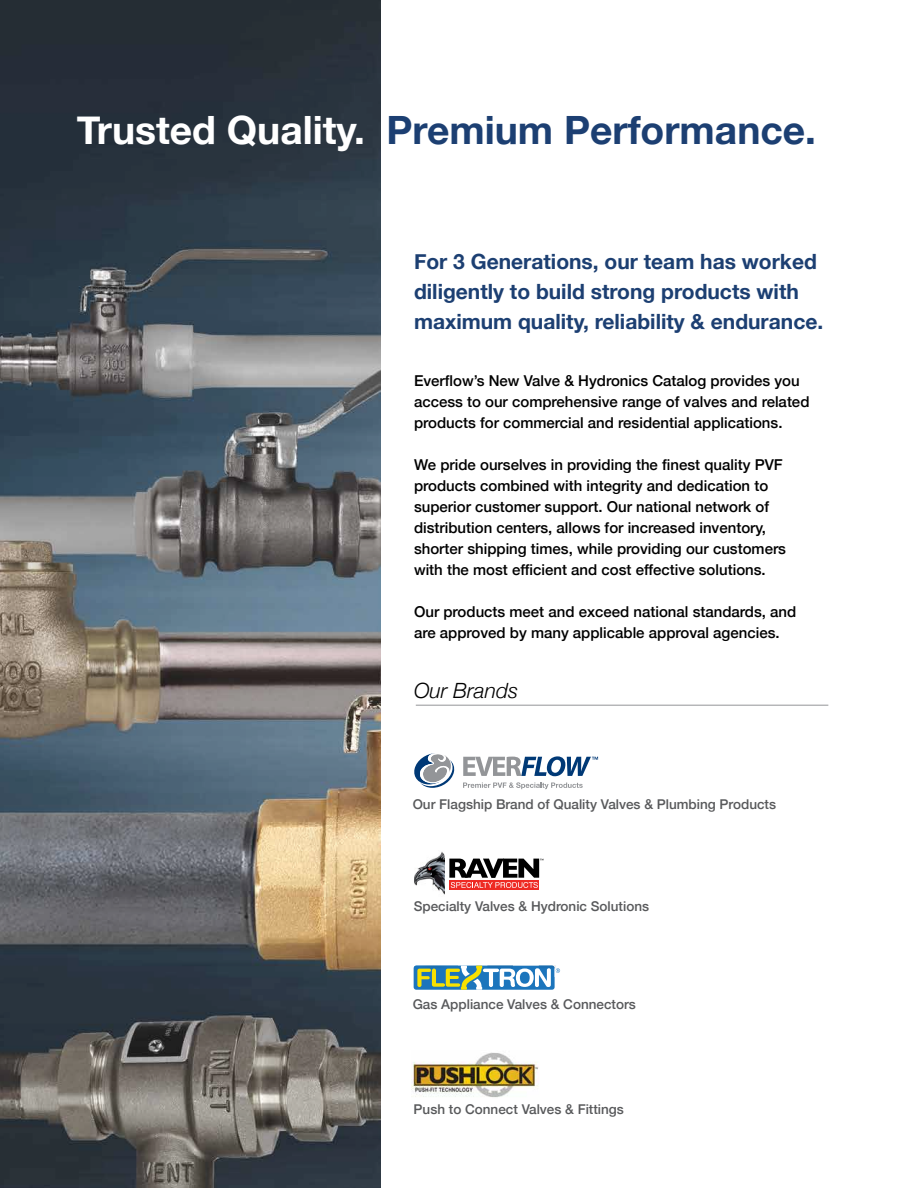
<style>
.page{position:relative;width:918px;height:1188px;background:#fff}
.page>*{position:absolute;margin:0;border:0;box-sizing:border-box;transform-origin:0 0}
.t1{font:700 39px "Helvetica Neue";color:#1c3f72}
.t2{font:700 21px/30px "Helvetica Neue";color:#1c3f72}
.t3{font:italic 300 21px "Helvetica Neue";color:#000}
.t4{font:500 15px/21px "Helvetica Neue";color:#000}
.t5{font:500 13.5px "Helvetica Neue";color:#58595b}
.s1{color:#fff}
</style>
<div class="page">
<img style="left:0;top:0;width:380px;height:1188px">
<img style="left:412px;top:1052px;width:127px;height:46px">
<img style="left:414px;top:965px;width:142px;height:12px">
<svg style="left:417px;top:966px;width:143px;height:24px"></svg>
<svg style="left:463px;top:782px;width:120px;height:7px"></svg>
<svg style="left:414px;top:753px;width:41px;height:35px"></svg>
<svg style="left:463px;top:756px;width:135px;height:20px"></svg>
<div style="left:449px;top:880px;width:90px;height:10px;background:#ee2a24"></div>
<svg style="left:449px;top:859px;width:94px;height:29px"></svg>
<img style="left:414px;top:851px;width:31px;height:44px">
<hr style="left:416px;top:705px;width:412px;height:1px;background:#939598">
<h1 class="t1" style="left:77px;top:99px;width:741px"><span class="s1">Trusted Quality.</span> Premium Performance.</h1>
<h2 class="t2" style="left:414px;top:247px;width:411px">For 3 Generations, our team has worked diligently to build strong products with maximum quality, reliability &amp; endurance.</h2>
<p class="t4" style="left:414px;top:369px;width:397px">Everflow’s New Valve &amp; Hydronics Catalog provides you access to our comprehensive range of valves and related products for commercial and residential applications.</p>
<p class="t4" style="left:414px;top:453px;width:374px">We pride ourselves in providing the finest quality PVF products combined with integrity and dedication to superior customer support. Our national network of distribution centers, allows for increased inventory, shorter shipping times, while providing our customers with the most efficient and cost effective solutions.</p>
<p class="t4" style="left:414px;top:600px;width:384px">Our products meet and exceed national standards, and are approved by many applicable approval agencies.</p>
<h2 class="t3" style="left:414px;top:674px;width:106px">Our Brands</h2>
<p class="t5" style="left:413px;top:793px;width:365px">Our Flagship Brand of Quality Valves &amp; Plumbing Products</p>
<p class="t5" style="left:414px;top:895px;width:237px">Specialty Valves &amp; Hydronic Solutions</p>
<p class="t5" style="left:413px;top:993px;width:225px">Gas Appliance Valves &amp; Connectors</p>
<p class="t5" style="left:414px;top:1099px;width:212px">Push to Connect Valves &amp; Fittings</p>
</div>
